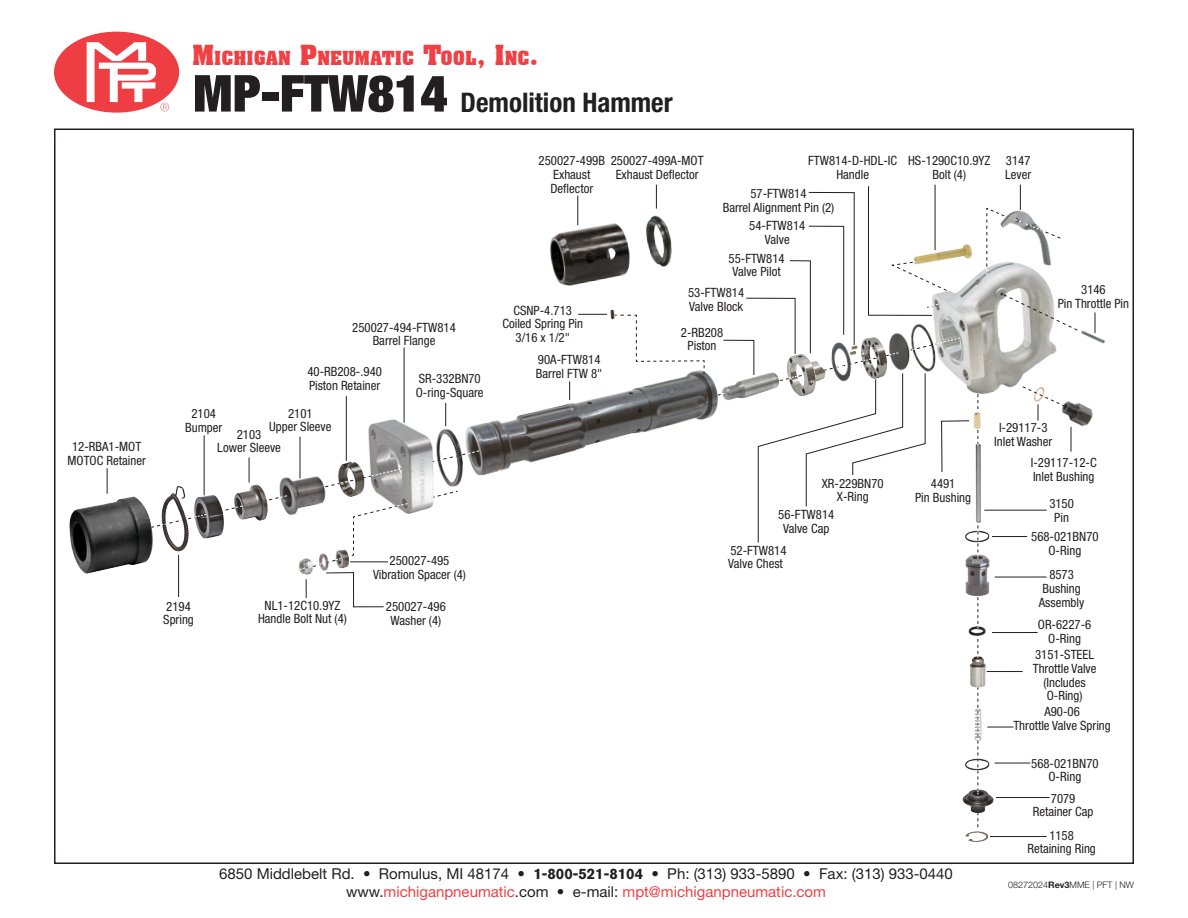
<style>
.page{position:relative;width:1188px;height:918px;background:#fff}
.page>*{position:absolute;margin:0;border:0;box-sizing:border-box;transform-origin:0 0}
.t1{font:700 condensed 27px "Helvetica Neue LT Std";color:#231f20}
.t2{font:700 18.9px "Aachen BT";color:#ef4144}
.t3{font:15px/18px "Helvetica Neue LT Std";color:#231f20;text-align:center}
.t4{font:condensed 12.75px/13.6px "Helvetica Neue LT Std";color:#231f20}
.t5{font:300 9px "Helvetica Neue LT Std";color:#231f20}
.s1{font-size:27px}
.s2{font-weight:900;font-size:51px}
.s3{font-family:"Akzidenz Grotesk BQ";font-weight:700}
.s4{color:#ef4144}
.s5{font-weight:700}
</style>
<div class="page">
<svg style="left:54px;top:32px;width:125px;height:81px"></svg>
<img style="left:442px;top:422px;width:6px;height:63px">
<hr style="left:404px;top:347px;width:1px;height:76px;background:#231f20">
<svg style="left:445px;top:403px;width:1px;height:23px"></svg>
<img style="left:283px;top:450px;width:52px;height:65px">
<img style="left:194px;top:492px;width:29px;height:47px">
<img style="left:69px;top:496px;width:85px;height:78px">
<img style="left:646px;top:215px;width:26px;height:52px">
<img style="left:337px;top:461px;width:20px;height:29px">
<svg style="left:249px;top:457px;width:1px;height:21px"></svg>
<hr style="left:300px;top:437px;width:1px;height:41px;background:#231f20">
<img style="left:222px;top:478px;width:61px;height:54px">
<hr style="left:204px;top:435px;width:1px;height:60px;background:#231f20">
<svg style="left:107px;top:468px;width:1px;height:26px"></svg>
<hr style="left:346px;top:396px;width:1px;height:65px;background:#231f20">
<img style="left:157px;top:486px;width:35px;height:66px">
<hr style="left:178px;top:555px;width:1px;height:42px;background:#231f20">
<img style="left:550px;top:220px;width:80px;height:66px">
<svg style="left:656px;top:185px;width:1px;height:24px"></svg>
<svg style="left:577px;top:196px;width:1px;height:29px"></svg>
<img style="left:965px;top:833px;width:24px;height:9px">
<img style="left:1083px;top:405px;width:10px;height:21px">
<img style="left:598px;top:309px;width:17px;height:11px">
<img style="left:448px;top:372px;width:273px;height:115px">
<hr style="left:990px;top:836px;width:57px;height:1px;background:#231f20">
<img style="left:1083px;top:325px;width:22px;height:19px">
<svg style="left:1095px;top:312px;width:1px;height:21px"></svg>
<svg style="left:614px;top:314px;width:91px;height:60px"></svg>
<svg style="left:578px;top:314px;width:29px;height:1px"></svg>
<img style="left:357px;top:413px;width:85px;height:77px">
<svg style="left:161px;top:523px;width:6px;height:3px"></svg>
<svg style="left:194px;top:514px;width:13px;height:4px"></svg>
<svg style="left:234px;top:505px;width:9px;height:4px"></svg>
<svg style="left:279px;top:495px;width:9px;height:3px"></svg>
<svg style="left:339px;top:481px;width:9px;height:3px"></svg>
<svg style="left:371px;top:468px;width:30px;height:9px"></svg>
<svg style="left:467px;top:450px;width:13px;height:5px"></svg>
<svg style="left:439px;top:458px;width:5px;height:3px"></svg>
<svg style="left:299px;top:490px;width:159px;height:118px"></svg>
<svg style="left:723px;top:185px;width:360px;height:648px"></svg>
<h2 class="t2" style="left:192px;top:46px;width:348px"><span class="s1">M</span>ICHIGAN <span class="s1">P</span>NEUMATIC <span class="s1">T</span>OOL<span class="s1">, I</span>NC<span class="s1">.</span></h2>
<h1 class="t1" style="left:193px;top:86px;width:481px"><span class="s2">MP-FTW814</span> Demolition Hammer</h1>
<p class="t4" style="left:352px;top:320px;width:105px">250027-494-FTW814</p>
<p class="t4" style="left:373px;top:334px;width:64px">Barrel Flange</p>
<p class="t4" style="left:185px;top:407px;width:39px;text-align:center">2104<br>Bumper</p>
<p class="t4" style="left:237px;top:427px;width:26px">2103</p>
<p class="t4" style="left:307px;top:365px;width:76px">40-RB208-.940</p>
<p class="t4" style="left:309px;top:378px;width:73px">Piston Retainer</p>
<p class="t4" style="left:288px;top:406px;width:26px">2101</p>
<p class="t4" style="left:269px;top:420px;width:64px">Upper Sleeve</p>
<p class="t4" style="left:72px;top:440px;width:71px">12-RBA1-MOT</p>
<p class="t4" style="left:217px;top:441px;width:65px">Lower Sleeve</p>
<p class="t4" style="left:68px;top:454px;width:80px">MOTOC Retainer</p>
<p class="t4" style="left:419px;top:372px;width:64px">SR-332BN70</p>
<p class="t4" style="left:416px;top:386px;width:69px">O-ring-Square</p>
<p class="t4" style="left:166px;top:599px;width:26px">2194</p>
<p class="t4" style="left:163px;top:613px;width:32px">Spring</p>
<p class="t4" style="left:265px;top:598px;width:77px">NL1-12C10.9YZ</p>
<p class="t4" style="left:258px;top:612px;width:90px">Handle Bolt Nut (4)</p>
<p class="t4" style="left:390px;top:554px;width:61px">250027-495</p>
<p class="t4" style="left:373px;top:567px;width:95px">Vibration Spacer (4)</p>
<p class="t4" style="left:386px;top:600px;width:61px">250027-496</p>
<p class="t4" style="left:391px;top:613px;width:52px">Washer (4)</p>
<p class="t4" style="left:539px;top:154px;width:166px">250027-499B 250027-499A-MOT</p>
<p class="t4" style="left:551px;top:168px;width:44px">Exhaust<br>Deflector</p>
<p class="t4" style="left:616px;top:168px;width:84px">Exhaust Deflector</p>
<p class="t4" style="left:808px;top:154px;width:90px">FTW814-D-HDL-IC</p>
<p class="t4" style="left:836px;top:168px;width:34px">Handle</p>
<p class="t4" style="left:750px;top:187px;width:58px">57-FTW814</p>
<p class="t4" style="left:723px;top:200px;width:113px">Barrel Alignment Pin (2)</p>
<p class="t4" style="left:749px;top:219px;width:58px">54-FTW814</p>
<p class="t4" style="left:765px;top:232px;width:26px">Valve</p>
<p class="t4" style="left:729px;top:251px;width:58px">55-FTW814</p>
<p class="t4" style="left:732px;top:265px;width:50px">Valve Pilot</p>
<p class="t4" style="left:513px;top:303px;width:60px">CSNP-4.713</p>
<p class="t4" style="left:502px;top:317px;width:82px">Coiled Spring Pin</p>
<p class="t4" style="left:516px;top:331px;width:56px">3/16 x 1/2"</p>
<p class="t4" style="left:538px;top:353px;width:64px">90A-FTW814</p>
<p class="t4" style="left:536px;top:366px;width:68px">Barrel FTW 8"</p>
<p class="t4" style="left:688px;top:286px;width:58px">53-FTW814</p>
<p class="t4" style="left:689px;top:300px;width:56px">Valve Block</p>
<p class="t4" style="left:681px;top:325px;width:44px">2-RB208</p>
<p class="t4" style="left:688px;top:339px;width:30px">Piston</p>
<p class="t4" style="left:908px;top:154px;width:84px">HS-1290C10.9YZ</p>
<p class="t4" style="left:932px;top:168px;width:35px">Bolt (4)</p>
<p class="t4" style="left:1006px;top:154px;width:26px">3147</p>
<p class="t4" style="left:1005px;top:168px;width:28px">Lever</p>
<p class="t4" style="left:1081px;top:283px;width:26px">3146</p>
<p class="t4" style="left:1058px;top:297px;width:73px">Pin Throttle Pin</p>
<p class="t4" style="left:822px;top:476px;width:63px">XR-229BN70</p>
<p class="t4" style="left:837px;top:490px;width:33px">X-Ring</p>
<p class="t4" style="left:778px;top:508px;width:58px">56-FTW814</p>
<p class="t4" style="left:783px;top:521px;width:48px">Valve Cap</p>
<p class="t4" style="left:730px;top:543px;width:58px">52-FTW814</p>
<p class="t4" style="left:728px;top:557px;width:56px">Valve Chest</p>
<p class="t4" style="left:931px;top:477px;width:26px">4491</p>
<p class="t4" style="left:915px;top:490px;width:57px">Pin Bushing</p>
<p class="t4" style="left:999px;top:421px;width:50px">I-29117-3</p>
<p class="t4" style="left:994px;top:435px;width:60px">Inlet Washer</p>
<p class="t4" style="left:1031px;top:455px;width:67px">I-29117-12-C</p>
<p class="t4" style="left:1033px;top:469px;width:63px">Inlet Bushing</p>
<p class="t4" style="left:1049px;top:497px;width:26px">3150</p>
<p class="t4" style="left:1054px;top:510px;width:16px">Pin</p>
<p class="t4" style="left:1031px;top:530px;width:69px">568-021BN70</p>
<p class="t4" style="left:1049px;top:543px;width:34px">O-Ring</p>
<p class="t4" style="left:1049px;top:568px;width:26px">8573</p>
<p class="t4" style="left:1039px;top:581px;width:47px">Bushing<br>Assembly</p>
<p class="t4" style="left:1038px;top:618px;width:55px">OR-6227-6</p>
<p class="t4" style="left:1048px;top:631px;width:34px">O-Ring</p>
<p class="t4" style="left:1035px;top:648px;width:60px">3151-STEEL</p>
<p class="t4" style="left:1033px;top:662px;width:65px">Throttle Valve</p>
<p class="t4" style="left:1044px;top:675px;width:44px">(Includes</p>
<p class="t4" style="left:1047px;top:689px;width:37px">O-Ring)</p>
<p class="t4" style="left:1044px;top:705px;width:37px">A90-06</p>
<p class="t4" style="left:1013px;top:719px;width:99px">Throttle Valve Spring</p>
<p class="t4" style="left:1031px;top:756px;width:69px">568-021BN70</p>
<p class="t4" style="left:1049px;top:770px;width:34px">O-Ring</p>
<p class="t4" style="left:1051px;top:791px;width:26px">7079</p>
<p class="t4" style="left:1033px;top:805px;width:62px">Retainer Cap</p>
<p class="t4" style="left:1049px;top:828px;width:26px">1158</p>
<p class="t4" style="left:1027px;top:842px;width:70px">Retaining Ring</p>
<p class="t3" style="left:219px;top:865px;width:735px">6850 Middlebelt Rd. • Romulus, MI 48174 • <span class="s3">1-800-521-8104</span> • Ph: (313) 933-5890 • Fax: (313) 933-0440 www.<span class="s4">michiganpneumatic</span>.com • e-mail: <span class="s4">mpt@michiganpneumatic.com</span></p>
<p class="t5" style="left:1008px;top:879px;width:127px">08272024<span class="s5">Rev3</span>MME | PFT | NW</p>
</div>
